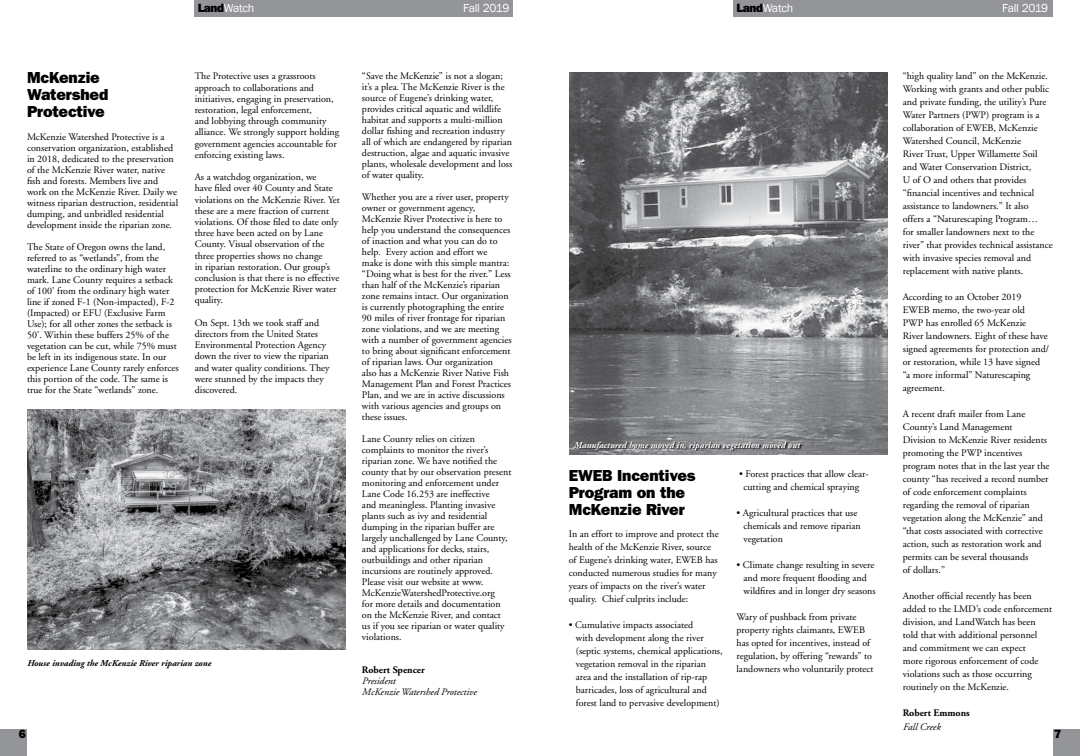
<style>
.page{position:relative;width:1080px;height:756px;background:#fff}
.page>*{position:absolute;margin:0;border:0;box-sizing:border-box;transform-origin:0 0}
.t1{font:16px/17px "ITC Franklin Gothic Std Hvy";letter-spacing:-.01em;color:#000}
.t2{font:12px "Franklin Gothic";letter-spacing:-.025em;color:#fff}
.t3{font:12px "ITC Franklin Gothic Std Hvy";color:#000}
.t4{font:10px/11px "Adobe Garamond";color:#000}
.t5{font:italic 10px/11px "Adobe Garamond";color:#000}
.t6{font:700 10px "Adobe Garamond";color:#000}
.t7{font:italic 700 9px "Adobe Garamond";color:#fff}
.t8{font:italic 700 9px "Adobe Garamond";color:#000}
.s1{font-family:"ITC Franklin Gothic Std Hvy";color:#000}
</style>
<div class="page">
<div style="left:1053px;top:729px;width:27px;height:27px;background:#939598"></div>
<div style="left:0;top:729px;width:27px;height:27px;background:#939598"></div>
<div style="left:194px;top:0;width:319px;height:17px;background:#939598"></div>
<div style="left:733px;top:0;width:320px;height:17px;background:#939598"></div>
<img style="left:28px;top:410px;width:318px;height:240px">
<img style="left:570px;top:72px;width:318px;height:382px">
<svg style="left:574px;top:442px;width:228px;height:9px;background:#656769"></svg>
<p class="t2" style="left:198px;top:1px;width:58px"><span class="s1">Land</span>Watch</p>
<p class="t2" style="left:463px;top:1px;width:48px">Fall 2019</p>
<p class="t2" style="left:737px;top:1px;width:58px"><span class="s1">Land</span>Watch</p>
<p class="t2" style="left:1002px;top:1px;width:48px">Fall 2019</p>
<h1 class="t1" style="left:27px;top:69px;width:83px">McKenzie<br>Watershed<br>Protective</h1>
<p class="t4" style="left:27px;top:132px;width:153px">McKenzie Watershed Protective is a conservation organization, established in 2018, dedicated to the preservation of the McKenzie River water, native fish and forests. Members live and work on the McKenzie River. Daily we witness riparian destruction, residential dumping, and unbridled residential development inside the riparian zone.</p>
<p class="t4" style="left:27px;top:242px;width:153px">The State of Oregon owns the land, referred to as “wetlands”, from the waterline to the ordinary high water mark. Lane County requires a setback of 100' from the ordinary high water line if zoned F-1 (Non-impacted), F-2 (Impacted) or EFU (Exclusive Farm Use); for all other zones the setback is 50'. Within these buffers 25% of the vegetation can be cut, while 75% must be left in its indigenous state. In our experience Lane County rarely enforces this portion of the code. The same is true for the State “wetlands” zone.</p>
<p class="t4" style="left:195px;top:71px;width:146px">The Protective uses a grassroots approach to collaborations and initiatives, engaging in preservation, restoration, legal enforcement,<br>and lobbying through community alliance. We strongly support holding government agencies accountable for enforcing existing laws.</p>
<p class="t4" style="left:195px;top:172px;width:147px">As a watchdog organization, we<br>have filed over 40 County and State violations on the McKenzie River. Yet these are a mere fraction of current violations. Of those filed to date only three have been acted on by Lane County. Visual observation of the three properties shows no change<br>in riparian restoration. Our group’s conclusion is that there is no effective protection for McKenzie River water quality.</p>
<p class="t4" style="left:195px;top:317px;width:136px">On Sept. 13th we took staff and directors from the United States<br>Environmental Protection Agency down the river to view the riparian and water quality conditions. They were stunned by the impacts they discovered.</p>
<p class="t4" style="left:362px;top:71px;width:152px">“Save the McKenzie” is not a slogan; it’s a plea. The McKenzie River is the source of Eugene’s drinking water, provides critical aquatic and wildlife habitat and supports a multi-million dollar fishing and recreation industry all of which are endangered by riparian destruction, algae and aquatic invasive plants, wholesale development and loss of water quality.</p>
<p class="t4" style="left:362px;top:192px;width:151px">Whether you are a river user, property owner or government agency, McKenzie River Protective is here to help you understand the consequences of inaction and what you can do to help. Every action and effort we<br>make is done with this simple mantra: “Doing what is best for the river.” Less than half of the McKenzie’s riparian zone remains intact. Our organization is currently photographing the entire 90 miles of river frontage for riparian zone violations, and we are meeting with a number of government agencies to bring about significant enforcement of riparian laws. Our organization<br>also has a McKenzie River Native Fish Management Plan and Forest Practices Plan, and we are in active discussions with various agencies and groups on these issues.</p>
<p class="t4" style="left:362px;top:434px;width:151px">Lane County relies on citizen complaints to monitor the river’s riparian zone. We have notified the county that by our observation present monitoring and enforcement under Lane Code 16.253 are ineffective<br>and meaningless. Planting invasive plants such as ivy and residential dumping in the riparian buffer are largely unchallenged by Lane County, and applications for decks, stairs, outbuildings and other riparian incursions are routinely approved.<br>Please visit our website at www.<br>McKenzieWatershedProtective.org<br>for more details and documentation on the McKenzie River, and contact us if you see riparian or water quality violations.</p>
<p class="t6" style="left:362px;top:665px;width:64px">Robert Spencer</p>
<p class="t5" style="left:362px;top:676px;width:116px">President<br>McKenzie Watershed Protective</p>
<p class="t4" style="left:903px;top:70px;width:151px;line-height:13px">“high quality land” on the McKenzie.<br>Working with grants and other public and private funding, the utility’s Pure Water Partners (PWP) program is a collaboration of EWEB, McKenzie Watershed Council, McKenzie<br>River Trust, Upper Willamette Soil and Water Conservation District,<br>U of O and others that provides “financial incentives and technical assistance to landowners.” It also<br>offers a “Naturescaping Program…<br>for smaller landowners next to the river” that provides technical assistance with invasive species removal and replacement with native plants.</p>
<p class="t4" style="left:903px;top:291px;width:148px;line-height:13px">According to an October 2019<br>EWEB memo, the two-year old<br>PWP has enrolled 65 McKenzie<br>River landowners. Eight of these have signed agreements for protection and/ or restoration, while 13 have signed “a more informal” Naturescaping agreement.</p>
<p class="t4" style="left:903px;top:408px;width:148px;line-height:13px">A recent draft mailer from Lane<br>County’s Land Management<br>Division to McKenzie River residents promoting the PWP incentives program notes that in the last year the county “has received a record number of code enforcement complaints regarding the removal of riparian vegetation along the McKenzie” and “that costs associated with corrective action, such as restoration work and permits can be several thousands<br>of dollars.”</p>
<p class="t4" style="left:903px;top:590px;width:151px;line-height:13px">Another official recently has been added to the LMD’s code enforcement division, and LandWatch has been told that with additional personnel and commitment we can expect<br>more rigorous enforcement of code violations such as those occurring routinely on the McKenzie.</p>
<p class="t6" style="left:903px;top:708px;width:69px">Robert Emmons</p>
<p class="t5" style="left:903px;top:722px;width:39px">Fall Creek</p>
<p class="t7" style="left:574px;top:440px;width:227px">Manufactured home moved in, riparian vegetation moved out</p>
<h1 class="t1" style="left:569px;top:467px;width:128px">EWEB Incentives<br>Program on the<br>McKenzie River</h1>
<p class="t4" style="left:569px;top:527px;width:151px;line-height:13px">In an effort to improve and protect the health of the McKenzie River, source of Eugene’s drinking water, EWEB has conducted numerous studies for many years of impacts on the river’s water quality. Chief culprits include:</p>
<p class="t4" style="left:576px;top:618px;width:148px;line-height:13px;text-indent:-7px">• Cumulative impacts associated<br>with development along the river (septic systems, chemical applications, vegetation removal in the riparian area and the installation of rip-rap barricades, loss of agricultural and forest land to pervasive development)</p>
<p class="t4" style="left:739px;top:468px;width:131px;line-height:13px;text-align:center">• Forest practices that allow clear&shy;cutting and chemical spraying</p>
<p class="t4" style="left:744px;top:507px;width:119px;line-height:13px;text-indent:-7px">• Agricultural practices that use chemicals and remove riparian vegetation</p>
<p class="t4" style="left:744px;top:559px;width:134px;line-height:13px;text-indent:-7px">• Climate change resulting in severe and more frequent flooding and wildfires and in longer dry seasons</p>
<p class="t4" style="left:737px;top:611px;width:139px;line-height:13px">Wary of pushback from private property rights claimants, EWEB has opted for incentives, instead of regulation, by offering “rewards” to landowners who voluntarily protect</p>
<p class="t8" style="left:27px;top:658px;width:186px">House invading the McKenzie River riparian zone</p>
<p class="t3" style="left:19px;top:727px;width:9px">6</p>
<p class="t3" style="left:1054px;top:727px;width:9px">7</p>
</div>
